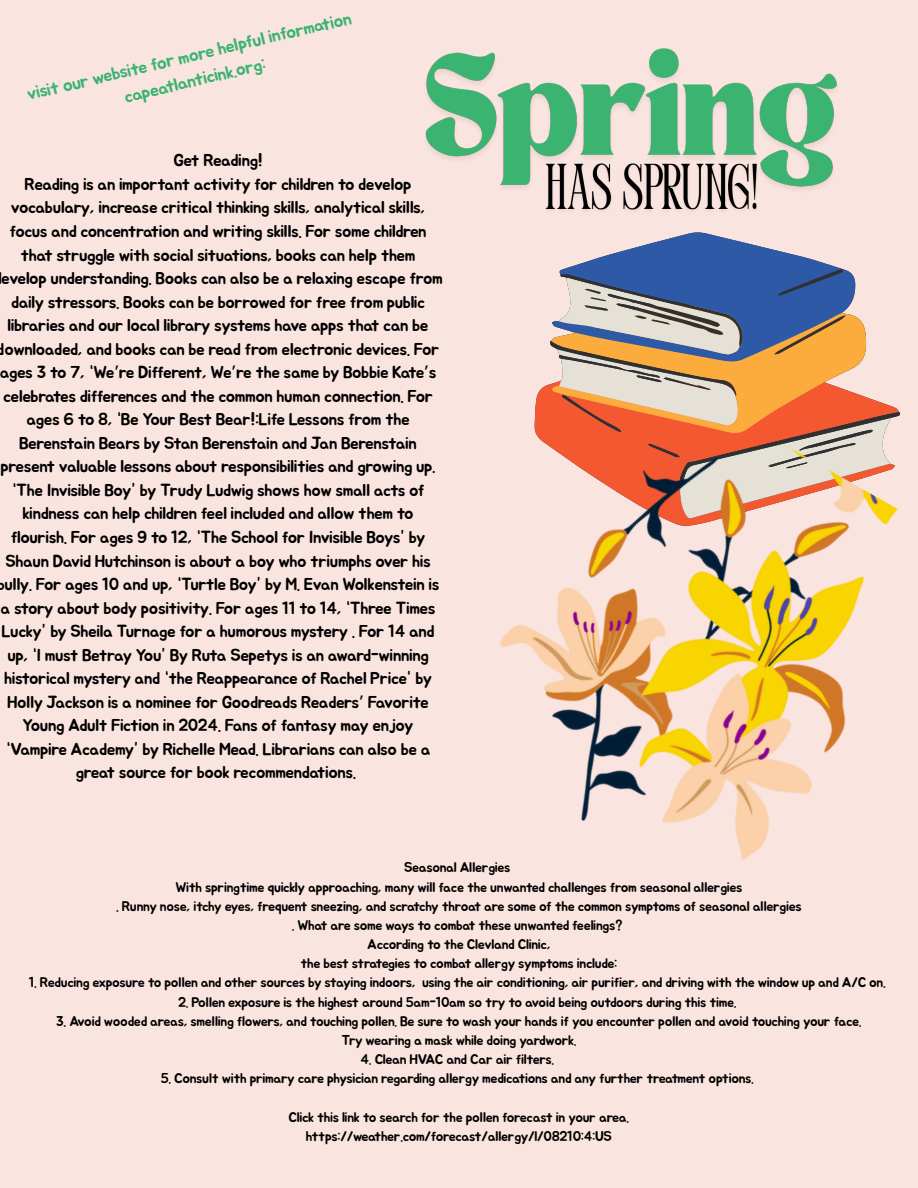
<style>
.page{position:relative;width:918px;height:1188px;background:#fae4df}
.page>*{position:absolute;margin:0;border:0;box-sizing:border-box;transform-origin:0 0}
.t1{font:18px/24.8px "Jua";color:#3bb371;text-align:center}
.t2{font:17.1px/23.5px "Jua";letter-spacing:-.025em;color:#000;text-align:center}
.t3{font:13.95px/19.2px "Jua";letter-spacing:-.025em;color:#000;text-align:center}
.s1{font-family:"Noto Sans Gurmukhi"}
</style>
<div class="page">
<svg style="left:550px;top:232px;width:317px;height:139px"></svg>
<img style="left:425px;top:48px;width:412px;height:141px">
<img style="left:540px;top:160px;width:223px;height:51px">
<img style="left:499px;top:371px;width:401px;height:489px">
<p class="t1" style="left:24px;top:82px;width:335px;rotate:-13deg">visit our website for more helpful information capeatlanticink.org:</p>
<h2 class="t2" style="left:-3px;top:149px;width:448px">Get Reading!<br>Reading is an important activity for children to develop vocabulary, increase critical thinking skills, analytical skills, focus and concentration and writing skills. For some children that struggle with social situations, books can help them<br>evelop understanding. Books can also be a relaxing escape from daily stressors. Books can be borrowed for free from public libraries and our local library systems have apps that can be downloaded, and books can be read from electronic devices. For ages 3 to 7, “We<span class="s1">’</span>re Different, We<span class="s1">’</span>re the same by Bobbie Kate<span class="s1">’</span>s celebrates differences and the common human connection. For ages 6 to 8, “Be Your Best Bear!:Life Lessons from the Berenstain Bears by Stan Berenstain and Jan Berenstain present valuable lessons about responsibilities and growing up. “The Invisible Boy” by Trudy Ludwig shows how small acts of kindness can help children feel included and allow them to flourish. For ages 9 to 12, “The School for Invisible Boys” by Shaun David Hutchinson is about a boy who triumphs over his bully. For ages 10 and up, “Turtle Boy” by M. Evan Wolkenstein is a story about body positivity. For ages 11 to 14, “Three Times Lucky” by Sheila Turnage for a humorous mystery . For 14 and up, “I must Betray You” By Ruta Sepetys is an award-winning historical mystery and “the Reappearance of Rachel Price” by Holly Jackson is a nominee for Goodreads Readers<span class="s1">’</span> Favorite Young Adult Fiction in 2024. Fans of fantasy may enjoy</h2>
<h2 class="t2" style="left:6px;top:738px;width:426px">“Vampire Academy” by Richelle Mead. Librarians can also be a great source for book recommendations.</h2>
<p class="t3" style="left:404px;top:859px;width:108px">Seasonal Allergies</p>
<p class="t3" style="left:175px;top:878px;width:569px">With springtime quickly approaching, many will face the unwanted challenges from seasonal allergies</p>
<p class="t3" style="left:116px;top:897px;width:687px">. Runny nose, itchy eyes, frequent sneezing, and scratchy throat are some of the common symptoms of seasonal allergies</p>
<p class="t3" style="left:292px;top:916px;width:333px">. What are some ways to combat these unwanted feelings?</p>
<p class="t3" style="left:300px;top:935px;width:319px">According to the Clevland Clinic,<br>the best strategies to combat allergy symptoms include:</p>
<p class="t3" style="left:29px;top:974px;width:859px">1. Reducing exposure to pollen and other sources by staying indoors, using the air conditioning, air purifier, and driving with the window up and A/C on.</p>
<p class="t3" style="left:178px;top:993px;width:560px">2. Pollen exposure is the highest around 5am-10am so try to avoid being outdoors during this time.</p>
<p class="t3" style="left:56px;top:1012px;width:807px">3. Avoid wooded areas, smelling flowers, and touching pollen. Be sure to wash your hands if you encounter pollen and avoid touching your face.</p>
<p class="t3" style="left:341px;top:1031px;width:237px">Try wearing a mask while doing yardwork.</p>
<p class="t3" style="left:361px;top:1050px;width:195px">4. Clean HVAC and Car air filters.</p>
<p class="t3" style="left:161px;top:1069px;width:595px">5. Consult with primary care physician regarding allergy medications and any further treatment options.</p>
<p class="t3" style="left:289px;top:1108px;width:342px">Click this link to search for the pollen forecast in your area.</p>
<p class="t3" style="left:306px;top:1127px;width:308px">https://weather.com/forecast/allergy/l/08210:4:US</p>
</div>
